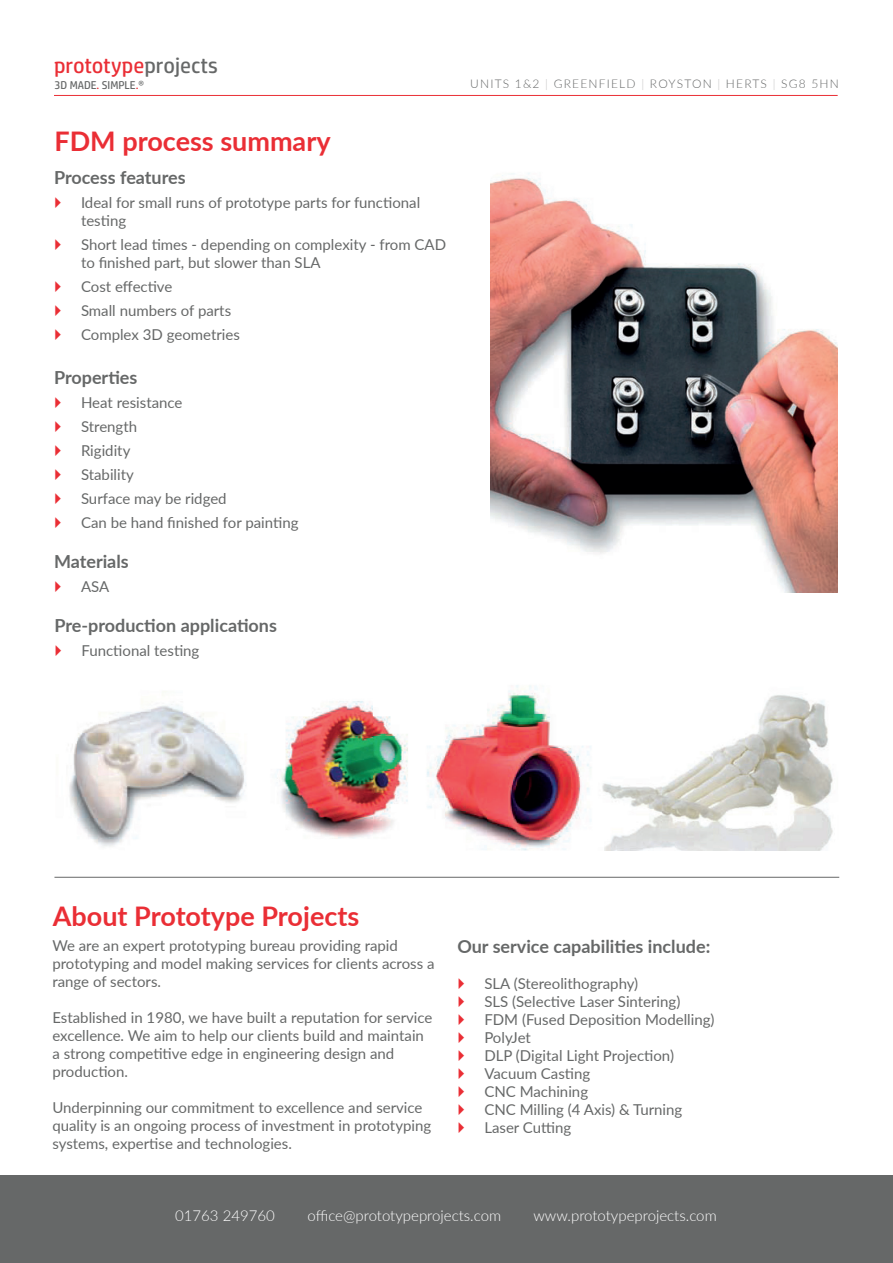
<style>
.page{position:relative;width:893px;height:1263px;background:#fff}
.page>*{position:absolute;margin:0;border:0;box-sizing:border-box;transform-origin:0 0}
.t1{font:700 27px "Lato";color:#ea2e35}
.t2{font:22.2px "HP Simplified";color:#ea2e35}
.t3{font:700 18px "Lato";color:#666868}
.t4{font:15px/18px "Lato";color:#666868}
.t5{font:300 15px "Lato";color:#fff}
.t6{font:300 12px "Lato";letter-spacing:.1em;color:#666868}
.t7{font:11.25px "HP Simplified";color:#666868}
.s1{color:#666868}
.s2{color:#ea2e35}
.s3{color:#c3c2c2}
</style>
<div class="page">
<div style="left:0;top:1175px;width:893px;height:88px;background:#666868"></div>
<hr style="left:54px;top:877px;width:785px;height:1px;background:#666868">
<hr style="left:54px;top:95px;width:784px;height:1px;background:#ea2e35">
<img style="left:491px;top:173px;width:347px;height:420px">
<img style="left:69px;top:685px;width:764px;height:166px">
<h2 class="t2" style="left:54px;top:52px;width:165px">prototype<span class="s1">projects</span></h2>
<p class="t7" style="left:55px;top:79px;width:91px">3D MADE<span class="s2">.</span> SIMPLE<span class="s2">.</span>®</p>
<h1 class="t1" style="left:54px;top:121px;width:278px">FDM process summary</h1>
<p class="t3" style="left:54px;top:164px;width:133px">Process features</p>
<p class="t4" style="left:81px;top:193px;width:341px">Ideal for small runs of prototype parts for functional testing</p>
<p class="t4" style="left:81px;top:235px;width:367px">Short lead times - depending on complexity - from CAD to finished part, but slower than SLA</p>
<p class="t4" style="left:81px;top:274px;width:160px;line-height:24px">Cost effective<br>Small numbers of parts<br>Complex 3D geometries</p>
<p class="t3" style="left:54px;top:364px;width:85px">Properties</p>
<p class="t4" style="left:81px;top:390px;width:219px;line-height:24px">Heat resistance<br>Strength<br>Rigidity<br>Stability<br>Surface may be ridged<br>Can be hand finished for painting</p>
<p class="t3" style="left:54px;top:548px;width:76px">Materials</p>
<p class="t4" style="left:81px;top:577px;width:30px">ASA</p>
<p class="t3" style="left:54px;top:612px;width:224px">Pre-production applications</p>
<p class="t4" style="left:81px;top:641px;width:119px">Functional testing</p>
<p class="t6" style="left:470px;top:75px;width:370px">UNITS 1&amp;2 <span class="s3">|</span> GREENFIELD <span class="s3">|</span> ROYSTON <span class="s3">|</span> HERTS <span class="s3">|</span> SG8 5HN</p>
<h1 class="t1" style="left:53px;top:896px;width:308px">About Prototype Projects</h1>
<p class="t4" style="left:52px;top:936px;width:384px">We are an expert prototyping bureau providing rapid prototyping and model making services for clients across a range of sectors.</p>
<p class="t4" style="left:52px;top:1008px;width:381px">Established in 1980, we have built a reputation for service excellence. We aim to help our clients build and maintain a strong competitive edge in engineering design and production.</p>
<p class="t4" style="left:52px;top:1098px;width:380px">Underpinning our commitment to excellence and service quality is an ongoing process of investment in prototyping systems, expertise and technologies.</p>
<p class="t3" style="left:457px;top:933px;width:254px">Our service capabilities include:</p>
<p class="t4" style="left:484px;top:974px;width:232px">SLA (Stereolithography)<br>SLS (Selective Laser Sintering)<br>FDM (Fused Deposition Modelling)<br>PolyJet<br>DLP (Digital Light Projection)<br>Vacuum Casting<br>CNC Machining<br>CNC Milling (4 Axis) &amp; Turning<br>Laser Cutting</p>
<p class="t5" style="left:175px;top:1205px;width:101px">01763 249760</p>
<p class="t5" style="left:307px;top:1205px;width:195px">office@prototypeprojects.com</p>
<p class="t5" style="left:533px;top:1205px;width:185px">www.prototypeprojects.com</p>
</div>
